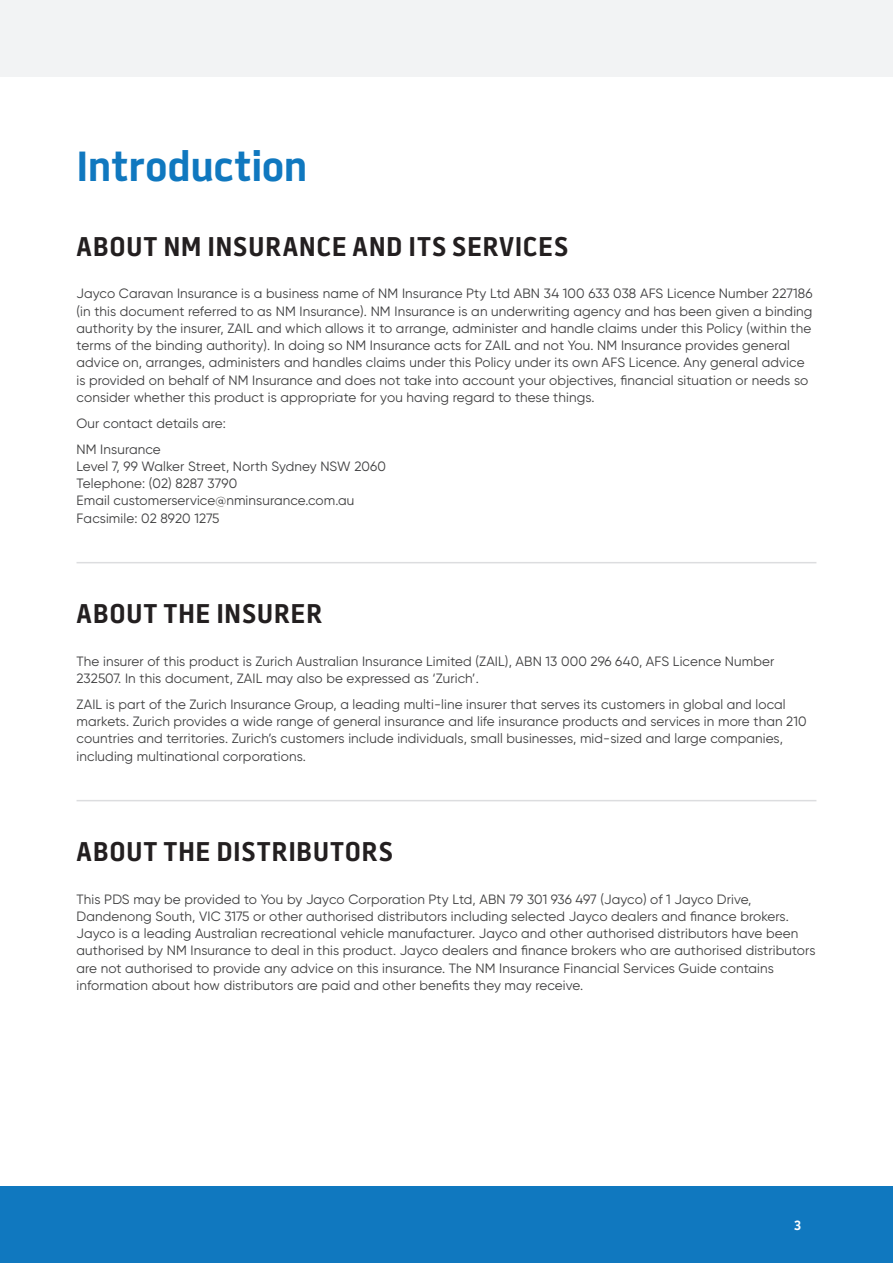
<style>
.page{position:relative;width:893px;height:1263px;background:#fff}
.page>*{position:absolute;margin:0;border:0;box-sizing:border-box;transform-origin:0 0}
.t1{font:700 42px "Battersea SANS";letter-spacing:-.005em;color:#1078bf}
.t2{font:700 27px "Battersea SANS";letter-spacing:.025em;color:#231f20}
.t3{font:13.5px/17.2px "Gilroy";letter-spacing:.01em;color:#3e3e3f}
.t4{font:700 13.5px "Battersea SANS";color:#fff}
</style>
<div class="page">
<div style="left:0;top:0;width:893px;height:77px;background:#f2f3f4"></div>
<div style="left:0;top:1186px;width:893px;height:77px;background:#1078bf"></div>
<hr style="left:77px;top:562px;width:739px;height:1px;background:#dcdddf">
<hr style="left:77px;top:800px;width:739px;height:1px;background:#dcdddf">
<h1 class="t1" style="left:77px;top:137px;width:233px">Introduction</h1>
<h2 class="t2" style="left:77px;top:228px;width:493px">ABOUT NM INSURANCE AND ITS SERVICES</h2>
<p class="t3" style="left:77px;top:285px;width:738px">Jayco Caravan Insurance is a business name of NM Insurance Pty Ltd ABN 34 100 633 038 AFS Licence Number 227186 (in this document referred to as NM Insurance). NM Insurance is an underwriting agency and has been given a binding authority by the insurer, ZAIL and which allows it to arrange, administer and handle claims under this Policy (within the terms of the binding authority). In doing so NM Insurance acts for ZAIL and not You. NM Insurance provides general advice on, arranges, administers and handles claims under this Policy under its own AFS Licence. Any general advice is provided on behalf of NM Insurance and does not take into account your objectives, financial situation or needs so consider whether this product is appropriate for you having regard to these things.</p>
<p class="t3" style="left:77px;top:410px;width:151px;line-height:25.8px">Our contact details are:<br>NM Insurance</p>
<p class="t3" style="left:77px;top:457px;width:311px">Level 7, 99 Walker Street, North Sydney NSW 2060<br>Telephone: (02) 8287 3790<br>Email customerservice@nminsurance.com.au Facsimile: 02 8920 1275</p>
<h2 class="t2" style="left:77px;top:595px;width:247px">ABOUT THE INSURER</h2>
<p class="t3" style="left:77px;top:652px;width:699px">The insurer of this product is Zurich Australian Insurance Limited (ZAIL), ABN 13 000 296 640, AFS Licence Number<br>232507. In this document, ZAIL may also be expressed as ‘Zurich’.</p>
<p class="t3" style="left:77px;top:695px;width:732px">ZAIL is part of the Zurich Insurance Group, a leading multi-line insurer that serves its customers in global and local markets. Zurich provides a wide range of general insurance and life insurance products and services in more than 210 countries and territories. Zurich’s customers include individuals, small businesses, mid-sized and large companies, including multinational corporations.</p>
<h2 class="t2" style="left:77px;top:833px;width:318px">ABOUT THE DISTRIBUTORS</h2>
<p class="t3" style="left:77px;top:890px;width:740px">This PDS may be provided to You by Jayco Corporation Pty Ltd, ABN 79 301 936 497 (Jayco) of 1 Jayco Drive, Dandenong South, VIC 3175 or other authorised distributors including selected Jayco dealers and finance brokers.<br>Jayco is a leading Australian recreational vehicle manufacturer. Jayco and other authorised distributors have been authorised by NM Insurance to deal in this product. Jayco dealers and finance brokers who are authorised distributors are not authorised to provide any advice on this insurance. The NM Insurance Financial Services Guide contains information about how distributors are paid and other benefits they may receive.</p>
<p class="t4" style="left:794px;top:1215px;width:9px">3</p>
</div>
